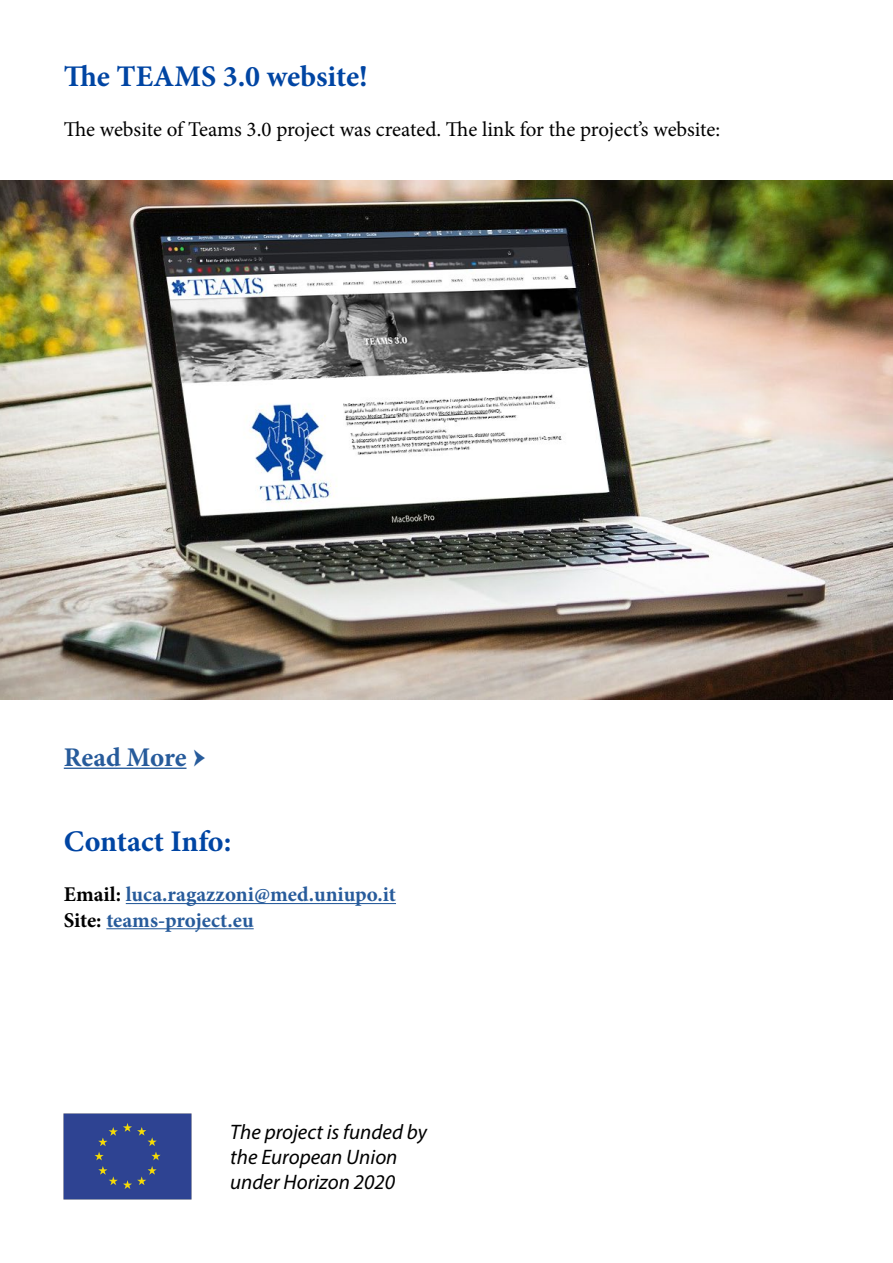
<style>
.page{position:relative;width:893px;height:1263px;background:#fff}
.page>*{position:absolute;margin:0;border:0;box-sizing:border-box;transform-origin:0 0}
.t1{font:700 30px "Minion Pro";color:#0045a3}
.t2{font:700 27px "Minion Pro";letter-spacing:-.005em;color:#275b9b}
.t3{font:21px "Minion Pro";letter-spacing:-.005em;color:#000}
.t4{font:700 21px/25.2px "Minion Pro";color:#275b9b}
.t5{font:italic 21px/25.2px "Myriad Pro";color:#000}
.s1{font-size:30px}
.s2{color:#000}
</style>
<div class="page">
<img style="left:0;top:181px;width:893px;height:518px">
<hr style="left:64px;top:767px;width:122px;height:2px;background:#275b9b">
<hr style="left:126px;top:903px;width:270px;height:1px;background:#275b9b">
<hr style="left:106px;top:928px;width:148px;height:1px;background:#275b9b">
<div style="left:64px;top:1113px;width:127px;height:86px;background:#2e4392"></div>
<h1 class="t1" style="left:64px;top:55px;width:305px">The TEAMS 3.0 website!</h1>
<p class="t3" style="left:64px;top:115px;width:658px">The website of Teams 3.0 project was created. The link for the project’s website:</p>
<p class="t2" style="left:64px;top:738px;width:144px">Read More <span class="s1">→</span></p>
<h1 class="t1" style="left:64px;top:820px;width:169px">Contact Info:</h1>
<p class="t4" style="left:64px;top:882px;width:334px"><span class="s2">Email:</span> luca.ragazzoni@med.uniupo.it<br><span class="s2">Site:</span> teams-project.eu</p>
<p class="t5" style="left:230px;top:1119px;width:198px">The project is funded by the European Union under Horizon 2020</p>
</div>
